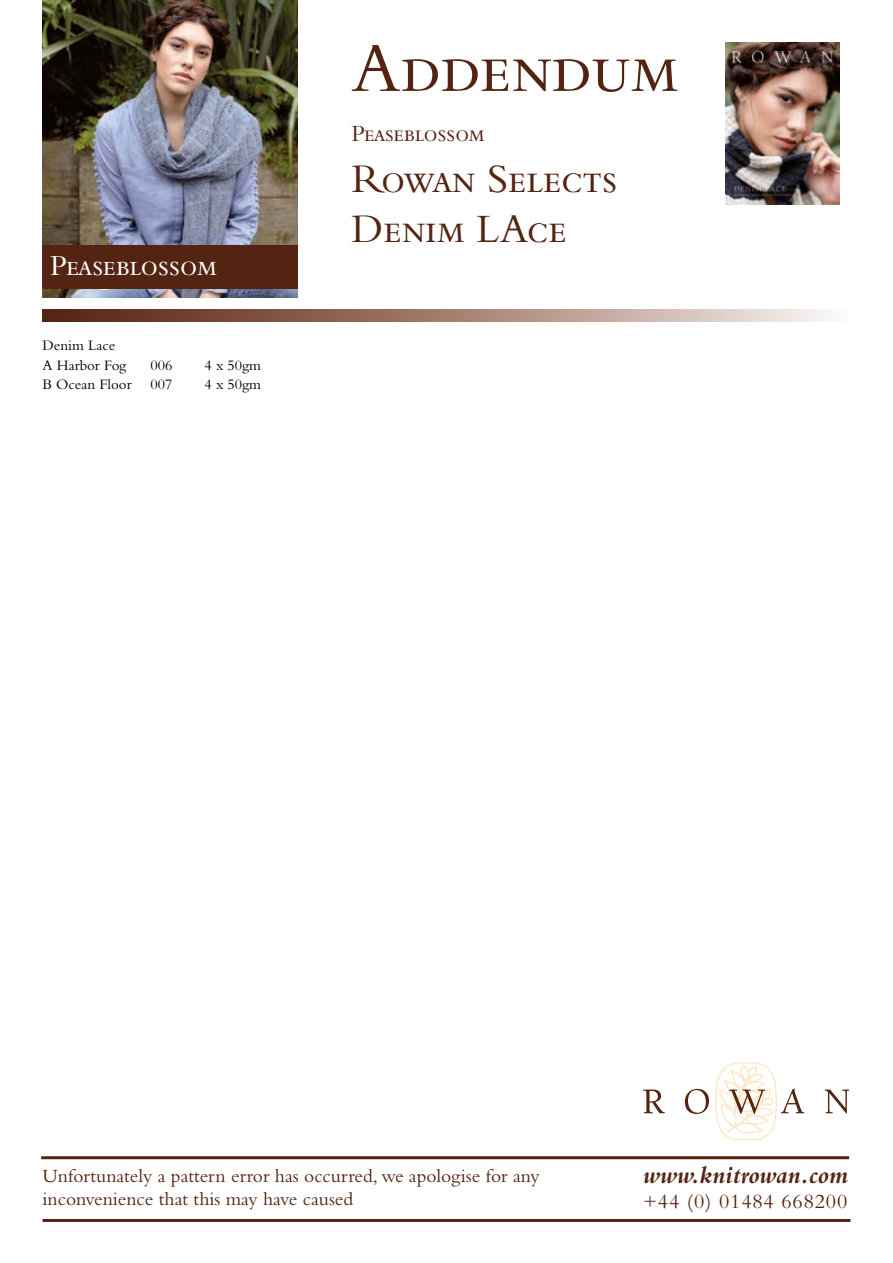
<style>
.page{position:relative;width:893px;height:1263px;background:#fff}
.page>*{position:absolute;margin:0;border:0;box-sizing:border-box;transform-origin:0 0}
.t1{font:72px "Bembo Std";letter-spacing:-.02em;color:#542413}
.t2{font:42px/50.4px "Bembo Std";color:#542413}
.t3{font:30px "Bembo Std";letter-spacing:-.02em;color:#fff}
.t4{font:italic 700 25.5px "Bembo Std";color:#542413}
.t5{font:24px "Bembo Std";letter-spacing:-.02em;color:#542413}
.t6{font:21px "Bembo Std";letter-spacing:.04em;color:#542413}
.t7{font:19.5px/23.4px "Bembo Std";color:#542413}
.t8{font:15px/19.5px "Bembo Std";color:#000}
</style>
<div class="page">
<img style="left:43px;top:0;width:255px;height:298px">
<img style="left:725px;top:43px;width:114px;height:161px">
<svg style="left:43px;top:310px;width:786px;height:11px"></svg>
<div style="left:43px;top:246px;width:255px;height:43px;background:#542413"></div>
<svg style="left:643px;top:1089px;width:22px;height:24px"></svg>
<svg style="left:685px;top:1089px;width:24px;height:25px"></svg>
<svg style="left:715px;top:1062px;width:89px;height:79px"></svg>
<svg style="left:825px;top:1089px;width:24px;height:24px"></svg>
<hr style="left:43px;top:1219px;width:807px;height:3px;background:#542413">
<hr style="left:41px;top:1156px;width:808px;height:3px;background:#542413">
<h3 class="t3" style="left:50px;top:248px;width:168px">Peaseblossom</h3>
<p class="t8" style="left:43px;top:336px;width:85px">Denim Lace<br>A Harbor Fog</p>
<p class="t8" style="left:151px;top:355px;width:24px">006</p>
<p class="t8" style="left:205px;top:355px;width:56px">4 x 50gm</p>
<p class="t8" style="left:43px;top:375px;width:91px">B Ocean Floor</p>
<p class="t8" style="left:151px;top:375px;width:24px">007</p>
<p class="t8" style="left:205px;top:375px;width:56px">4 x 50gm</p>
<h1 class="t1" style="left:351px;top:26px;width:329px">Addendum</h1>
<p class="t5" style="left:351px;top:120px;width:135px">Peaseblossom</p>
<h2 class="t2" style="left:351px;top:153px;width:268px">Rowan Selects<br>Denim LAce</h2>
<p class="t7" style="left:43px;top:1164px;width:499px">Unfortunately a pattern error has occurred, we apologise for any inconvenience that this may have caused</p>
<h3 class="t4" style="left:643px;top:1161px;width:207px">www.knitrowan.com</h3>
<p class="t6" style="left:643px;top:1189px;width:206px">+44 (0) 01484 668200</p>
</div>
